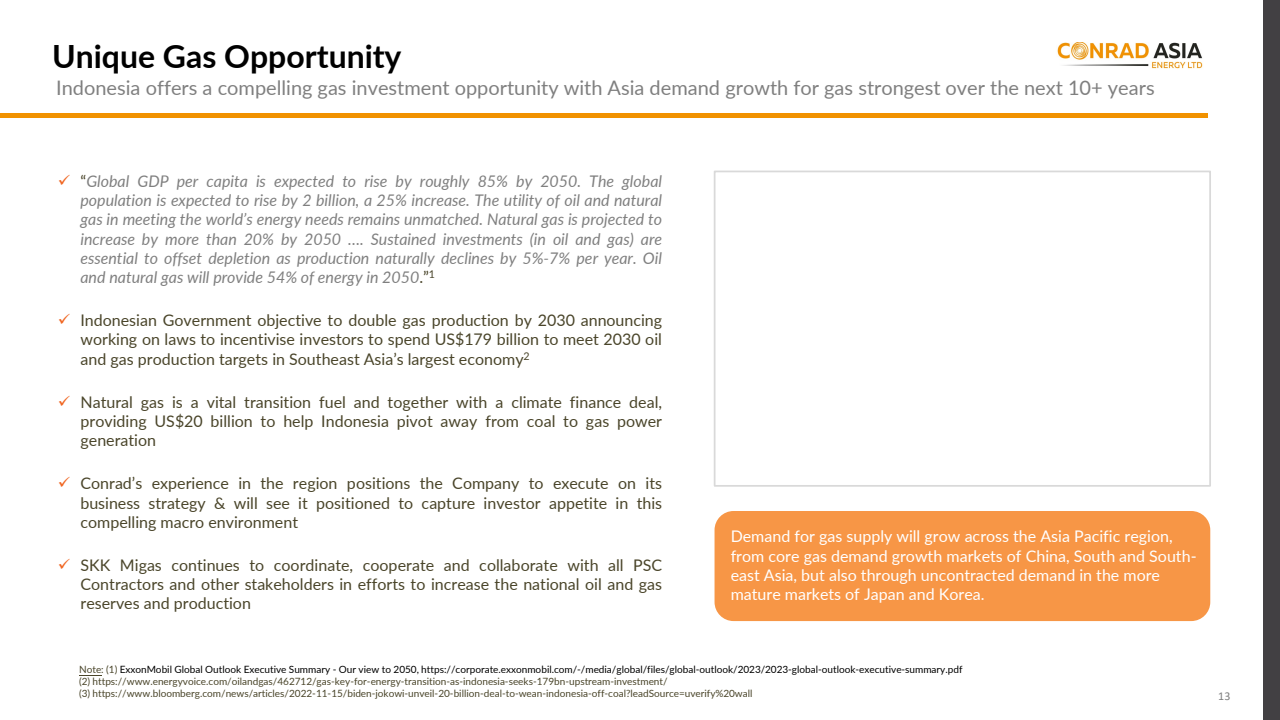
<style>
.page{position:relative;width:1280px;height:720px;background:#fff}
.page>*{position:absolute;margin:0;border:0;box-sizing:border-box;transform-origin:0 0}
.t1{font:700 32px "Lato";color:#000}
.t2{font:20px "Lato";color:#7f7f7f}
.t3{font:16px/19.2px "Lato";color:#4a452a;text-align:justify}
.t4{font:italic 16px/19.2px "Lato";color:#7f7f7f;text-align:justify}
.t5{font:16px/19.2px "Lato";color:#fff}
.t6{font:12px "Calibri";color:#7f7f7f}
.t7{font:10px "Lato";color:#4a452a}
.t8{font:10px "Lato";color:#000}
.s1{color:#f06723}
.s2{font-style:normal;color:#4a452a}
.s3{color:#4a452a}
</style>
<div class="page">
<hr style="left:0;top:113px;width:1207px;height:4px;background:#f19200">
<img style="left:1057px;top:42px;width:146px;height:27px">
<div style="left:1264px;top:0;width:16px;height:720px;background:#424043"></div>
<div style="left:716px;top:512px;width:493px;height:108px;background:#f79646;border-radius:18px"></div>
<div style="left:715px;top:511px;width:495px;height:110px;border:2px solid #f79646;border-radius:18px"></div>
<svg style="left:79px;top:675px;width:22px;height:1px"></svg>
<div style="left:714px;top:171px;width:497px;height:316px;border:2px solid #d9d9d9"></div>
<h2 class="t1" style="left:52px;top:32px;width:351px">Unique Gas Opportunity</h2>
<p class="t2" style="left:56px;top:74px;width:1100px">Indonesia offers a compelling gas investment opportunity with Asia demand growth for gas strongest over the next 10+ years</p>
<p class="t4" style="left:80px;top:171px;width:583px;text-indent:-23px"><span class="s1">✓</span> <span class="s2">“</span>Global GDP per capita is expected to rise by roughly 85% by 2050. The global population is expected to rise by 2 billion, a 25% increase. The utility of oil and natural gas in meeting the world’s energy needs remains unmatched. Natural gas is projected to increase by more than 20% by 2050 …. Sustained investments (in oil and gas) are essential to offset depletion as production naturally declines by 5%-7% per year. Oil and natural gas will provide 54% of energy in 2050<span class="s2">.”</span><sup>1</sup></p>
<p class="t3" style="left:80px;top:310px;width:583px;text-indent:-23px"><span class="s1">✓</span> Indonesian Government objective to double gas production by 2030 announcing working on laws to incentivise investors to spend US$179 billion to meet 2030 oil and gas production targets in Southeast Asia’s largest economy<sup>2</sup></p>
<p class="t3" style="left:81px;top:392px;width:583px;text-indent:-23px"><span class="s1">✓</span> Natural gas is a vital transition fuel and together with a climate finance deal, providing US$20 billion to help Indonesia pivot away from coal to gas power generation</p>
<p class="t3" style="left:80px;top:473px;width:583px;text-indent:-22px"><span class="s1">✓</span> Conrad’s experience in the region positions the Company to execute on its business strategy &amp; will see it positioned to capture investor appetite in this compelling macro environment</p>
<p class="t3" style="left:81px;top:555px;width:583px;text-indent:-23px"><span class="s1">✓</span> SKK Migas continues to coordinate, cooperate and collaborate with all PSC Contractors and other stakeholders in efforts to increase the national oil and gas reserves and production</p>
<p class="t5" style="left:731px;top:526px;width:467px">Demand for gas supply will grow across the Asia Pacific region, from core gas demand growth markets of China, South and South&shy;east Asia, but also through uncontracted demand in the more mature markets of Japan and Korea.</p>
<p class="t8" style="left:79px;top:663px;width:885px"><span class="s3">Note: (1)</span> ExxonMobil Global Outlook Executive Summary - Our view to 2050, https://corporate.exxonmobil.com/-/media/global/files/global-outlook/2023/2023-global-outlook-executive-summary.pdf</p>
<p class="t7" style="left:79px;top:675px;width:590px">(2) https://www.energyvoice.com/oilandgas/462712/gas-key-for-energy-transition-as-indonesia-seeks-179bn-upstream-investment/</p>
<p class="t7" style="left:79px;top:687px;width:675px">(3) https://www.bloomberg.com/news/articles/2022-11-15/biden-jokowi-unveil-20-billion-deal-to-wean-indonesia-off-coal?leadSource=uverify%20wall</p>
<p class="t6" style="left:1218px;top:688px;width:14px">13</p>
</div>
